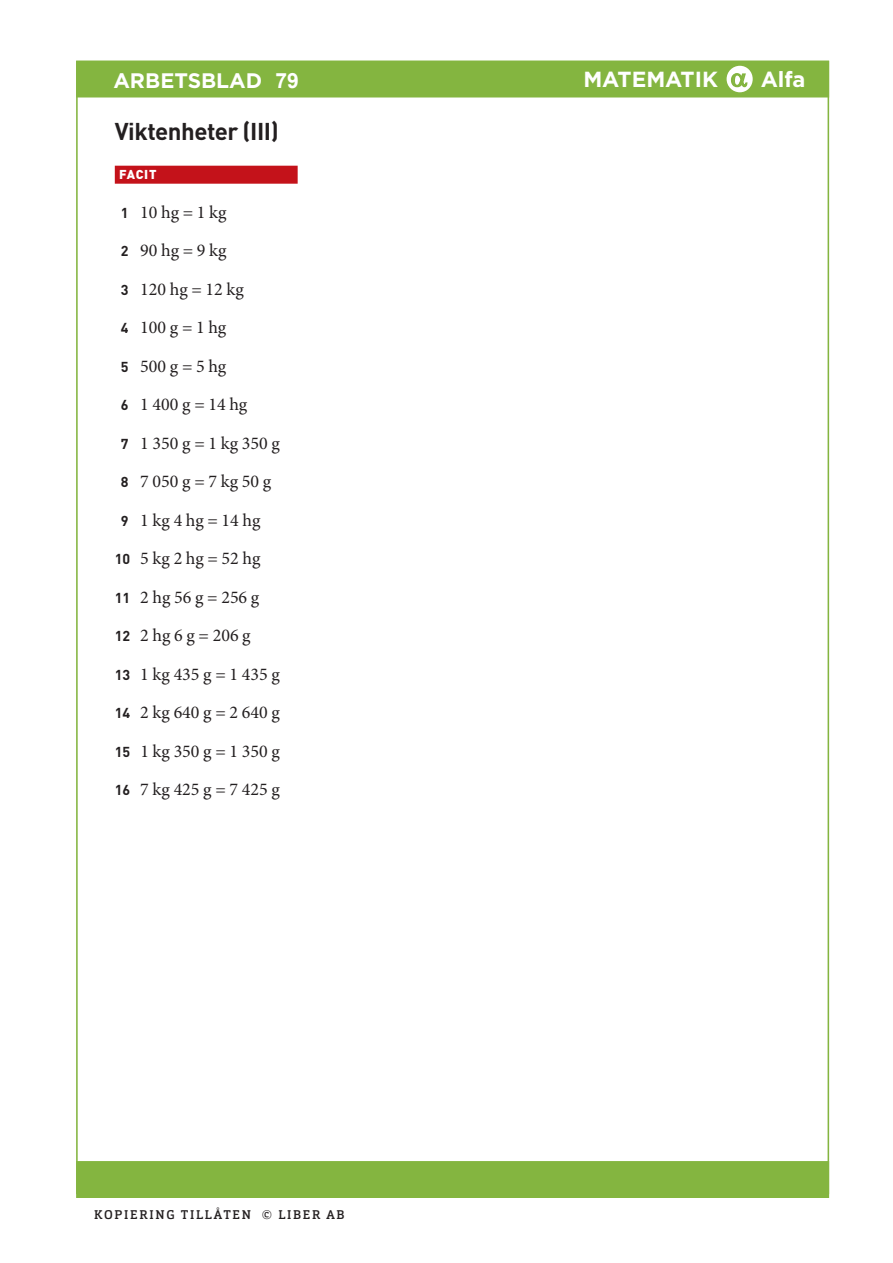
<style>
.page{position:relative;width:893px;height:1263px;background:#fff}
.page>*{position:absolute;margin:0;border:0;box-sizing:border-box;transform-origin:0 0}
.R_OH{font:700 24px "DIN Pro";letter-spacing:-.02em;color:#231f20}
.t1{font:700 21.9px "Gotham";color:#fff}
.Antal_ratt{font:700 21px "Gotham";color:#fff}
.Uppgift_luft_över_li{font:18px "Minion Pro";color:#231f20}
.R_Facit_2{font:900 12.75px "DIN Pro";letter-spacing:.055em;color:#fff}
.t2{font:500 12.45px "Orgon Slab";letter-spacing:.14em;color:#231f20}
.t3{font:700 9px "DIN Pro";letter-spacing:.11em;color:#231f20}
.s1{font-family:"Arial"}
.s2{font-family:"DIN Pro";font-weight:700;font-size:14.25px}
</style>
<div class="page">
<div style="left:77px;top:61px;width:751px;height:36px;background:#84b540"></div>
<div style="left:77px;top:1162px;width:751px;height:35px;background:#84b540"></div>
<div style="left:76px;top:1161px;width:753px;height:37px;border:2px solid #84b540"></div>
<div style="left:727px;top:66px;width:26px;height:26px;background:#fff;border-radius:50%"></div>
<div style="left:115px;top:166px;width:183px;height:18px;background:#c4121a"></div>
<svg style="left:731px;top:73px;width:17px;height:15px"></svg>
<p class="Antal_ratt" style="left:113px;top:67px;width:187px">ARBETSBLAD <span class="s1">79</span></p>
<p class="R_OH" style="left:115px;top:115px;width:165px">Viktenheter (III)</p>
<p class="R_Facit_2" style="left:119px;top:166px;width:39px">FACIT</p>
<p class="Uppgift_luft_över_li" style="left:121px;top:200px;width:107px"><span class="s2">1</span> 10 hg = 1 kg</p>
<p class="Uppgift_luft_över_li" style="left:121px;top:238px;width:107px"><span class="s2">2</span> 90 hg = 9 kg</p>
<p class="Uppgift_luft_över_li" style="left:121px;top:277px;width:125px"><span class="s2">3</span> 120 hg = 12 kg</p>
<p class="Uppgift_luft_över_li" style="left:121px;top:315px;width:107px"><span class="s2">4</span> 100 g = 1 hg</p>
<p class="Uppgift_luft_över_li" style="left:121px;top:354px;width:107px"><span class="s2">5</span> 500 g = 5 hg</p>
<p class="Uppgift_luft_över_li" style="left:121px;top:392px;width:128px"><span class="s2">6</span> 1 400 g = 14 hg</p>
<p class="Uppgift_luft_över_li" style="left:121px;top:431px;width:161px"><span class="s2">7</span> 1 350 g = 1 kg 350 g</p>
<p class="Uppgift_luft_över_li" style="left:121px;top:470px;width:152px"><span class="s2">8</span> 7 050 g = 7 kg 50 g</p>
<p class="Uppgift_luft_över_li" style="left:121px;top:508px;width:141px"><span class="s2">9</span> 1 kg 4 hg = 14 hg</p>
<p class="Uppgift_luft_över_li" style="left:115px;top:547px;width:147px"><span class="s2">10</span> 5 kg 2 hg = 52 hg</p>
<p class="Uppgift_luft_över_li" style="left:115px;top:585px;width:146px"><span class="s2">11</span> 2 hg 56 g = 256 g</p>
<p class="Uppgift_luft_över_li" style="left:115px;top:624px;width:137px"><span class="s2">12</span> 2 hg 6 g = 206 g</p>
<p class="Uppgift_luft_över_li" style="left:115px;top:662px;width:166px"><span class="s2">13</span> 1 kg 435 g = 1 435 g</p>
<p class="Uppgift_luft_över_li" style="left:115px;top:701px;width:166px"><span class="s2">14</span> 2 kg 640 g = 2 640 g</p>
<p class="Uppgift_luft_över_li" style="left:115px;top:739px;width:166px"><span class="s2">15</span> 1 kg 350 g = 1 350 g</p>
<p class="Uppgift_luft_över_li" style="left:115px;top:778px;width:166px"><span class="s2">16</span> 7 kg 425 g = 7 425 g</p>
<p class="t3" style="left:115px;top:1201px;width:83px">HEJ © LIBER AB</p>
<p class="t2" style="left:94px;top:1206px;width:252px">KOPIERING TILLÅTEN © LIBER AB</p>
<p class="t1" style="left:583px;top:65px;width:136px">MATEMATIK</p>
<p class="t1" style="left:761px;top:64px;width:46px">Alfa</p>
</div>
